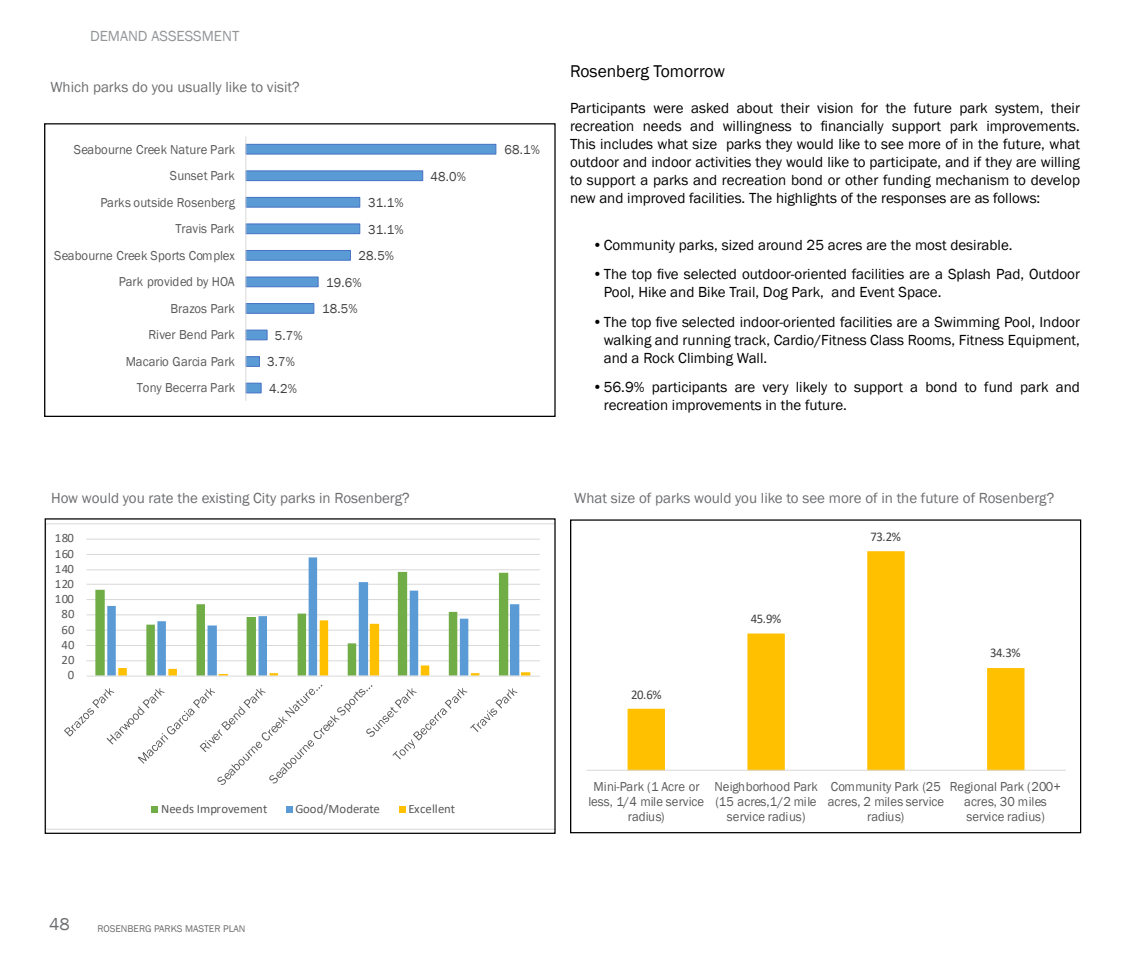
<style>
.page{position:relative;width:1125px;height:957px;background:#fff}
.page>*{position:absolute;margin:0;border:0;box-sizing:border-box;transform-origin:0 0}
.t1{font:17.5px "Franklin Gothic";color:#000}
.t2{font:17.5px "Franklin Gothic";color:#6d6e71}
.t3{font:15px/18px "Franklin Gothic";color:#000;text-align:justify}
.t4{font:15px "Franklin Gothic";color:#6d6e71}
.t5{font:15px "Franklin Gothic";color:#939598}
.t6{font:13.25px/15px "Franklin Gothic";letter-spacing:.005em;color:#595959;text-align:center;scale:.96 1}
.t7{font:13.25px "Franklin Gothic";letter-spacing:.015em;color:#404040;scale:.96 1}
.t8{font:13.25px "Calibri";letter-spacing:-.04em;color:#404040;scale:.96 1}
.t9{font:12.75px "Calibri";letter-spacing:.005em;color:#595959}
.t10{font:10px "Franklin Gothic";color:#6d6e71}
</style>
<div class="page">
<svg style="left:586px;top:551px;width:480px;height:220px"></svg>
<div style="left:570px;top:519px;width:511px;height:314px;border:1px solid #000"></div>
<svg style="left:245px;top:136px;width:252px;height:265px"></svg>
<div style="left:44px;top:123px;width:512px;height:294px;border:1px solid #000"></div>
<svg style="left:47px;top:523px;width:507px;height:306px"></svg>
<p class="t5" style="left:90px;top:26px;width:151px">DEMAND ASSESSMENT</p>
<p class="t4" style="left:50px;top:78px;width:251px">Which parks do you usually like to visit?</p>
<p class="t6" style="left:74px;top:142px;width:169px">Seabourne Creek Nature Park</p>
<p class="t6" style="left:170px;top:169px;width:69px">Sunset Park</p>
<p class="t6" style="left:100px;top:195px;width:142px">Parks outside Rosenberg</p>
<p class="t6" style="left:176px;top:222px;width:63px">Travis Park</p>
<p class="t6" style="left:54px;top:248px;width:190px">Seabourne Creek Sports Complex</p>
<p class="t6" style="left:119px;top:274px;width:122px">Park provided by HOA</p>
<p class="t6" style="left:171px;top:301px;width:68px">Brazos Park</p>
<p class="t6" style="left:149px;top:327px;width:91px">River Bend Park</p>
<p class="t7" style="left:275px;top:327px;width:31px">5.7%</p>
<p class="t6" style="left:126px;top:354px;width:115px">Macario Garcia Park</p>
<p class="t7" style="left:267px;top:353px;width:31px">3.7%</p>
<p class="t6" style="left:137px;top:380px;width:104px">Tony Becerra Park</p>
<p class="t7" style="left:269px;top:380px;width:31px">4.2%</p>
<p class="t7" style="left:368px;top:194px;width:39px">31.1%</p>
<p class="t7" style="left:368px;top:221px;width:39px">31.1%</p>
<p class="t7" style="left:359px;top:247px;width:39px">28.5%</p>
<p class="t7" style="left:326px;top:274px;width:39px">19.6%</p>
<p class="t7" style="left:322px;top:300px;width:39px">18.5%</p>
<p class="t7" style="left:431px;top:168px;width:39px">48.0%</p>
<p class="t7" style="left:504px;top:142px;width:39px">68.1%</p>
<p class="t1" style="left:570px;top:60px;width:156px">Rosenberg Tomorrow</p>
<p class="t3" style="left:570px;top:99px;width:512px">Participants were asked about their vision for the future park system, their recreation needs and willingness to financially support park improvements.<br>This includes what size parks they would like to see more of in the future, what outdoor and indoor activities they would like to participate, and if they are willing to support a parks and recreation bond or other funding mechanism to develop new and improved facilities. The highlights of the responses are as follows:</p>
<p class="t3" style="left:592px;top:236px;width:422px">•Community parks, sized around 25 acres are the most desirable.</p>
<p class="t3" style="left:604px;top:265px;width:478px;text-indent:-11px">•The top five selected outdoor-oriented facilities are a Splash Pad, Outdoor<br>Pool, Hike and Bike Trail, Dog Park, and Event Space.</p>
<p class="t3" style="left:604px;top:313px;width:478px;text-indent:-11px">•The top five selected indoor-oriented facilities are a Swimming Pool, Indoor walking and running track, Cardio/Fitness Class Rooms, Fitness Equipment, and a Rock Climbing Wall.</p>
<p class="t3" style="left:604px;top:378px;width:478px;text-indent:-11px">•56.9% participants are very likely to support a bond to fund park and recreation improvements in the future.</p>
<p class="t4" style="left:51px;top:488px;width:360px">How would you rate the existing City parks in Rosenberg?</p>
<p class="t4" style="left:574px;top:488px;width:482px">What size of parks would you like to see more of in the future of Rosenberg?</p>
<p class="t9" style="left:55px;top:529px;width:21px">180</p>
<p class="t9" style="left:55px;top:544px;width:21px">160</p>
<p class="t9" style="left:55px;top:559px;width:21px">140</p>
<p class="t9" style="left:55px;top:574px;width:21px">120</p>
<p class="t9" style="left:55px;top:590px;width:21px">100</p>
<p class="t9" style="left:61px;top:605px;width:15px">80</p>
<p class="t9" style="left:61px;top:620px;width:15px">60</p>
<p class="t9" style="left:61px;top:635px;width:15px">40</p>
<p class="t9" style="left:61px;top:650px;width:15px">20</p>
<p class="t9" style="left:68px;top:666px;width:8px">0</p>
<p class="t9" style="left:161px;top:799px;width:108px">Needs Improvement</p>
<p class="t9" style="left:295px;top:799px;width:86px">Good/Moderate</p>
<p class="t9" style="left:408px;top:799px;width:48px">Excellent</p>
<p class="t2" style="left:49px;top:913px;width:22px">48</p>
<p class="t10" style="left:98px;top:922px;width:150px">ROSENBERG PARKS MASTER PLAN</p>
<p class="t8" style="left:631px;top:685px;width:33px">20.6%</p>
<p class="t8" style="left:751px;top:609px;width:33px">45.9%</p>
<p class="t8" style="left:871px;top:527px;width:33px">73.2%</p>
<p class="t8" style="left:990px;top:643px;width:33px">34.3%</p>
<p class="t6" style="left:589px;top:779px;width:122px">Mini-Park (1 Acre or less, 1/4 mile service radius)</p>
<p class="t6" style="left:714px;top:779px;width:109px">Neighborhood Park (15 acres,1/2 mile service radius)</p>
<p class="t6" style="left:828px;top:779px;width:123px">Community Park (25 acres, 2 miles service radius)</p>
<p class="t6" style="left:950px;top:779px;width:117px">Regional Park (200+ acres, 30 miles service radius)</p>
</div>
